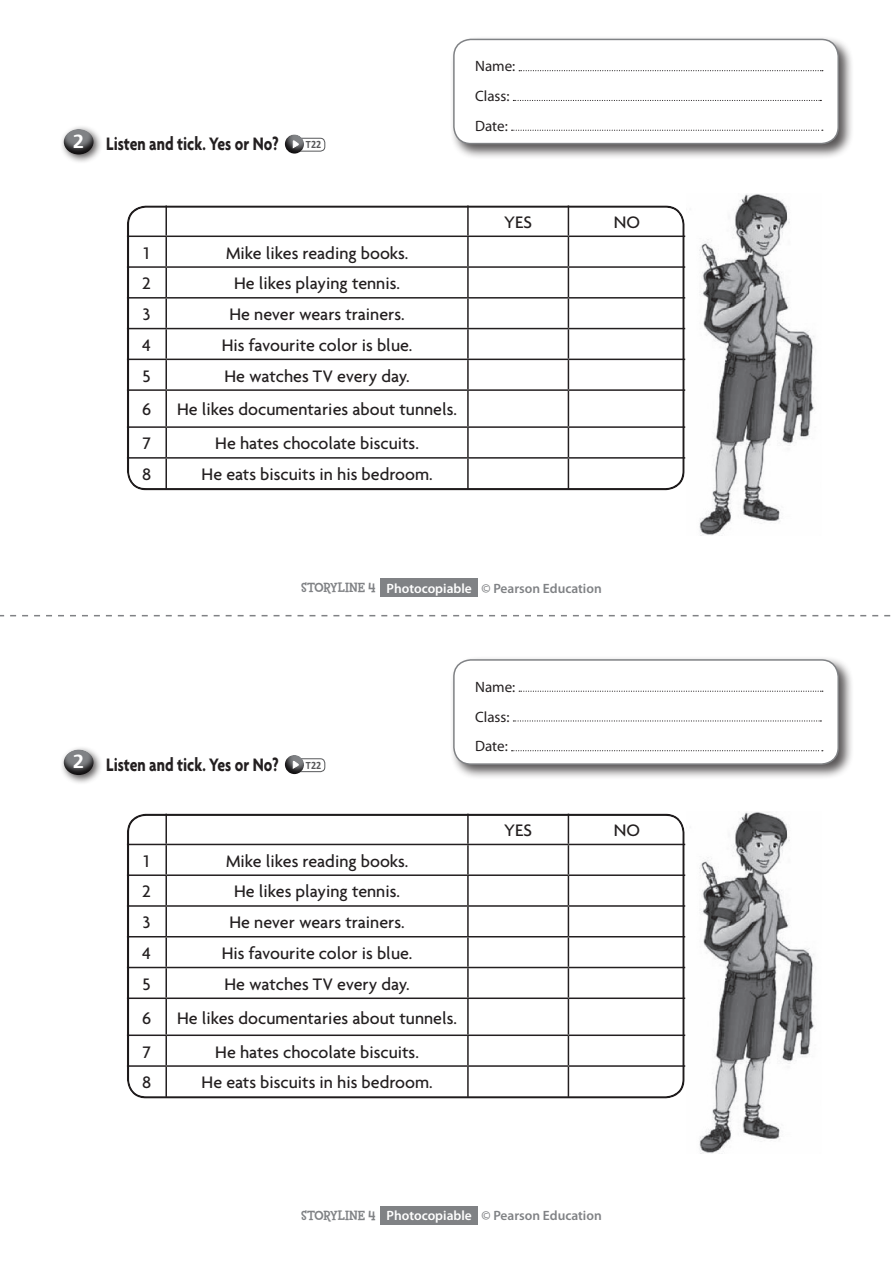
<style>
.page{position:relative;width:893px;height:1263px;background:#fff}
.page>*{position:absolute;margin:0;border:0;box-sizing:border-box;transform-origin:0 0}
.t1{font:700 19.5px "Agenda";color:#231f20;scale:.8 1}
.t2{font:500 18px "Agenda";color:#231f20}
.t3{font:15px/29.7px "Myriad Pro";color:#231f20}
.t4{font:600 13.5px "Myriad Pro";color:#808285}
.t5{font:700 11.25px "Calibri";letter-spacing:.01em;color:#57585a;scale:.9 1}
.s1{font-family:"Charcoal CY";font-weight:400;font-size:18px;color:#fff}
.s2{font-family:"Fink";font-weight:800}
.s3{color:#fff}
</style>
<div class="page">
<div style="left:381px;top:1206px;width:97px;height:18px;background:#808285"></div>
<div style="left:450px;top:36px;width:404px;height:123px;background:#231f20;opacity:.75"></div>
<div style="left:454px;top:39px;width:384px;height:105px;background:#fff;border-radius:17px"></div>
<div style="left:453px;top:39px;width:386px;height:105px;border:2px solid #808285;border-radius:17px"></div>
<svg style="left:519px;top:70px;width:304px;height:1px"></svg>
<svg style="left:513px;top:100px;width:308px;height:1px"></svg>
<svg style="left:512px;top:130px;width:311px;height:1px"></svg>
<div style="left:60px;top:125px;width:44px;height:40px;background:#231f20;opacity:.75"></div>
<svg style="left:63px;top:127px;width:33px;height:29px"></svg>
<div style="left:295px;top:138px;width:30px;height:13px;border:1px solid #57585a;border-radius:4px"></div>
<svg style="left:284px;top:134px;width:22px;height:20px"></svg>
<svg style="left:293px;top:140px;width:6px;height:8px"></svg>
<div style="left:127px;top:204px;width:558px;height:288px;background:#231f20;opacity:.6"></div>
<div style="left:127px;top:812px;width:558px;height:288px;background:#231f20;opacity:.6"></div>
<img style="left:699px;top:812px;width:116px;height:342px">
<img style="left:699px;top:194px;width:116px;height:342px">
<div style="left:381px;top:578px;width:97px;height:18px;background:#808285"></div>
<svg style="left:0;top:615px;width:891px;height:1px"></svg>
<div style="left:450px;top:656px;width:404px;height:124px;background:#231f20;opacity:.75"></div>
<div style="left:454px;top:660px;width:384px;height:104px;background:#fff;border-radius:17px"></div>
<div style="left:453px;top:659px;width:386px;height:106px;border:2px solid #808285;border-radius:17px"></div>
<svg style="left:519px;top:691px;width:304px;height:1px"></svg>
<svg style="left:513px;top:720px;width:308px;height:1px"></svg>
<svg style="left:512px;top:750px;width:311px;height:1px"></svg>
<div style="left:60px;top:746px;width:44px;height:39px;background:#231f20;opacity:.75"></div>
<svg style="left:63px;top:748px;width:33px;height:28px"></svg>
<div style="left:295px;top:758px;width:30px;height:14px;border:1px solid #57585a;border-radius:4px"></div>
<svg style="left:284px;top:755px;width:22px;height:19px"></svg>
<svg style="left:293px;top:761px;width:6px;height:8px"></svg>
<p class="t1" style="left:73px;top:132px;width:258px"><span class="s1">2</span> Listen and tick. Yes or No?</p>
<p class="t5" style="left:306px;top:138px;width:19px">t22</p>
<p class="t3" style="left:475px;top:51px;width:42px">Name:<br>Class:<br>Date:</p>
<p class="t2" style="left:144px;top:242px;width:7px">1</p>
<p class="t2" style="left:226px;top:242px;width:184px">Mike likes reading books.</p>
<p class="t2" style="left:142px;top:273px;width:10px">2</p>
<p class="t2" style="left:234px;top:273px;width:167px">He likes playing tennis.</p>
<p class="t2" style="left:143px;top:303px;width:9px">3</p>
<p class="t2" style="left:230px;top:303px;width:177px">He never wears trainers.</p>
<p class="t2" style="left:142px;top:334px;width:10px">4</p>
<p class="t2" style="left:222px;top:334px;width:192px">His favourite color is blue.</p>
<p class="t2" style="left:143px;top:365px;width:10px">5</p>
<p class="t2" style="left:225px;top:365px;width:187px">He watches TV every day.</p>
<p class="t2" style="left:142px;top:399px;width:11px">6</p>
<p class="t2" style="left:177px;top:399px;width:282px">He likes documentaries about tunnels.</p>
<p class="t2" style="left:142px;top:433px;width:10px">7</p>
<p class="t2" style="left:215px;top:433px;width:205px">He hates chocolate biscuits.</p>
<p class="t2" style="left:142px;top:463px;width:11px">8</p>
<p class="t2" style="left:202px;top:463px;width:232px">He eats biscuits in his bedroom.</p>
<p class="t2" style="left:504px;top:211px;width:29px">YES</p>
<p class="t2" style="left:614px;top:211px;width:28px">NO</p>
<p class="t4" style="left:301px;top:579px;width:302px"><span class="s2">STORYLINE 4</span> <span class="s3">Photocopiable</span> © Pearson Education</p>
<p class="t1" style="left:73px;top:752px;width:258px"><span class="s1">2</span> Listen and tick. Yes or No?</p>
<p class="t5" style="left:306px;top:758px;width:19px">t22</p>
<p class="t3" style="left:475px;top:672px;width:42px">Name:<br>Class:<br>Date:</p>
<p class="t2" style="left:144px;top:850px;width:7px">1</p>
<p class="t2" style="left:226px;top:850px;width:184px">Mike likes reading books.</p>
<p class="t2" style="left:142px;top:881px;width:10px">2</p>
<p class="t2" style="left:234px;top:881px;width:167px">He likes playing tennis.</p>
<p class="t2" style="left:143px;top:911px;width:9px">3</p>
<p class="t2" style="left:230px;top:911px;width:177px">He never wears trainers.</p>
<p class="t2" style="left:142px;top:942px;width:10px">4</p>
<p class="t2" style="left:222px;top:942px;width:192px">His favourite color is blue.</p>
<p class="t2" style="left:143px;top:973px;width:10px">5</p>
<p class="t2" style="left:225px;top:973px;width:187px">He watches TV every day.</p>
<p class="t2" style="left:142px;top:1007px;width:11px">6</p>
<p class="t2" style="left:177px;top:1007px;width:282px">He likes documentaries about tunnels.</p>
<p class="t2" style="left:142px;top:1041px;width:10px">7</p>
<p class="t2" style="left:215px;top:1041px;width:205px">He hates chocolate biscuits.</p>
<p class="t2" style="left:142px;top:1071px;width:11px">8</p>
<p class="t2" style="left:202px;top:1071px;width:232px">He eats biscuits in his bedroom.</p>
<p class="t2" style="left:504px;top:819px;width:29px">YES</p>
<p class="t2" style="left:614px;top:819px;width:28px">NO</p>
<p class="t4" style="left:301px;top:1207px;width:302px"><span class="s2">STORYLINE 4</span> <span class="s3">Photocopiable</span> © Pearson Education</p>
</div>
